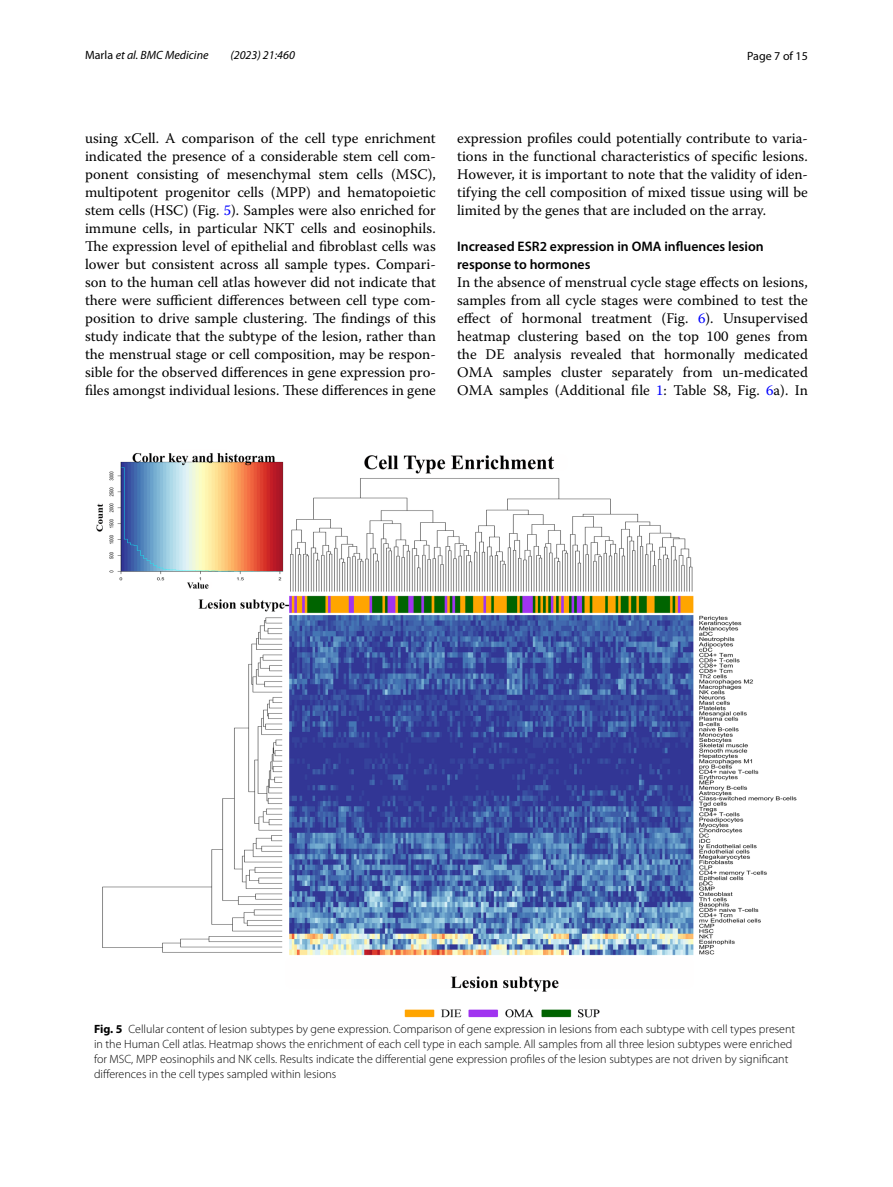
<style>
.page{position:relative;width:893px;height:1187px;background:#fff}
.page>*{position:absolute;margin:0;border:0;box-sizing:border-box;transform-origin:0 0}
.t1{font:14.7px/18px "Warnock Pro";color:#000;text-align:justify}
.t2{font:600 13.8px/18px "Myriad Pro";color:#000}
.t3{font:300 12px/15px "Myriad Pro";color:#000}
.t4{font:italic 12px "Myriad Pro";color:#000}
.t5{font:12px "Myriad Pro";color:#000}
.s1{font-style:normal}
.s2{color:#00f}
.s3{font-weight:700}
</style>
<div class="page">
<img style="left:96px;top:453px;width:701px;height:564px">
<p class="t4" style="left:85px;top:48px;width:125px"><span class="s1">Marla</span> et al. BMC Medicine</p>
<p class="t4" style="left:230px;top:48px;width:66px">(2023) 21:460</p>
<p class="t5" style="left:747px;top:48px;width:62px">Page 7 of 15</p>
<p class="t1" style="left:85px;top:128px;width:352px">using xCell. A comparison of the cell type enrichment indicated the presence of a considerable stem cell com&shy;ponent consisting of mesenchymal stem cells (MSC), multipotent progenitor cells (MPP) and hematopoietic stem cells (HSC) (Fig. <span class="s2">5</span>). Samples were also enriched for immune cells, in particular NKT cells and eosinophils.<br>The expression level of epithelial and fibroblast cells was lower but consistent across all sample types. Compari&shy;son to the human cell atlas however did not indicate that there were sufficient differences between cell type com&shy;position to drive sample clustering. The findings of this study indicate that the subtype of the lesion, rather than the menstrual stage or cell composition, may be respon&shy;sible for the observed differences in gene expression pro&shy;files amongst individual lesions. These differences in gene</p>
<p class="t1" style="left:457px;top:128px;width:352px">expression profiles could potentially contribute to varia&shy;tions in the functional characteristics of specific lesions.<br>However, it is important to note that the validity of iden&shy;tifying the cell composition of mixed tissue using will be limited by the genes that are included on the array.</p>
<p class="t2" style="left:457px;top:237px;width:308px">Increased ESR2 expression in OMA influences lesion response to hormones</p>
<p class="t1" style="left:457px;top:272px;width:352px">In the absence of menstrual cycle stage effects on lesions, samples from all cycle stages were combined to test the effect of hormonal treatment (Fig. <span class="s2">6</span>). Unsupervised heatmap clustering based on the top 100 genes from the DE analysis revealed that hormonally medicated OMA samples cluster separately from un-medicated OMA samples (Additional file <span class="s2">1</span>: Table S8, Fig. <span class="s2">6</span>a). In</p>
<p class="t3" style="left:94px;top:1021px;width:703px"><span class="s3">Fig. 5</span> Cellular content of lesion subtypes by gene expression. Comparison of gene expression in lesions from each subtype with cell types present in the Human Cell atlas. Heatmap shows the enrichment of each cell type in each sample. All samples from all three lesion subtypes were enriched for MSC, MPP eosinophils and NK cells. Results indicate the differential gene expression profiles of the lesion subtypes are not driven by significant differences in the cell types sampled within lesions</p>
</div>
